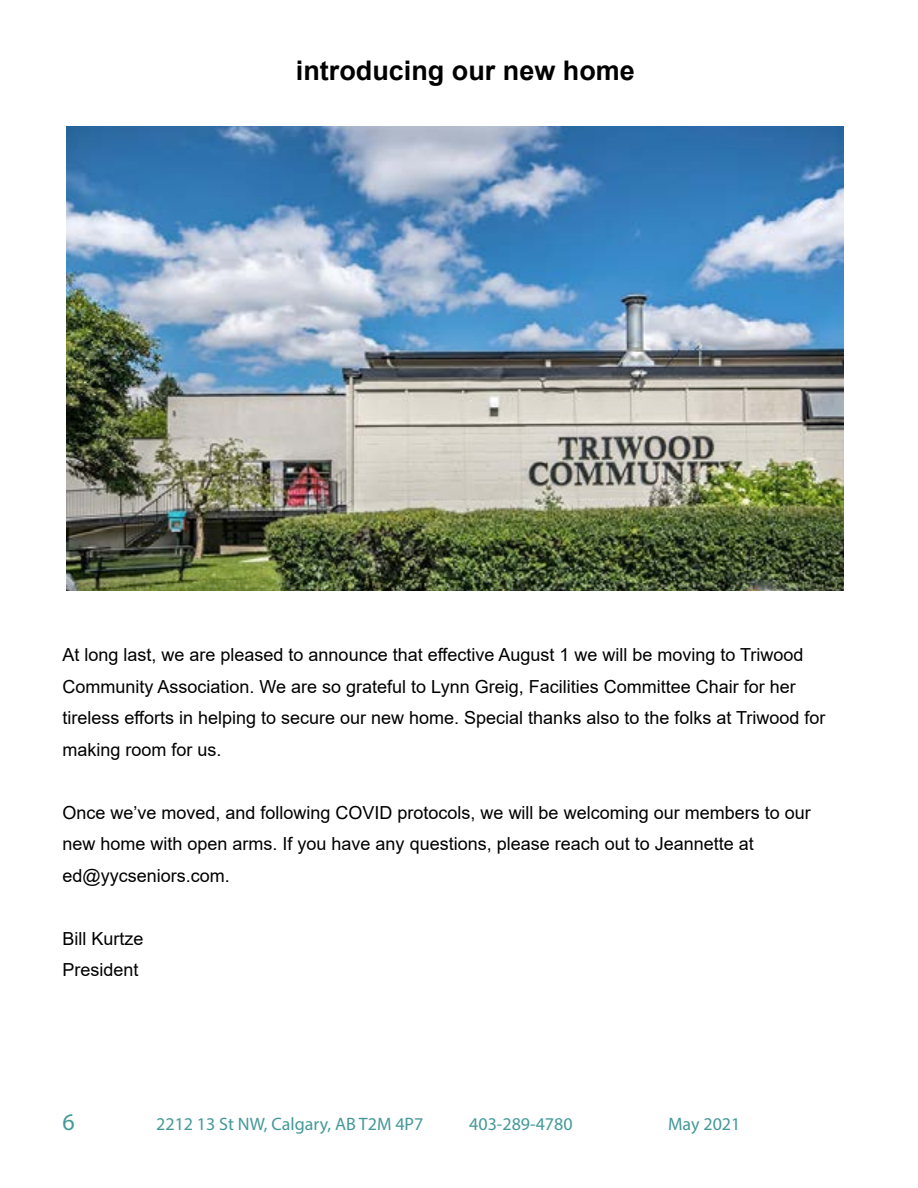
<style>
.page{position:relative;width:918px;height:1188px;background:#fff}
.page>*{position:absolute;margin:0;border:0;box-sizing:border-box;transform-origin:0 0}
.t1{font:700 27px "Arial";color:#000}
.t2{font:24px "Myriad Pro";color:#449998}
.t3{font:18px/31.5px "Arial";color:#000}
.t4{font:18px "Myriad Pro";color:#449998}
</style>
<div class="page">
<img style="left:66px;top:126px;width:777px;height:464px">
<h1 class="t1" style="left:296px;top:52px;width:341px">introducing our new home</h1>
<p class="t3" style="left:63px;top:639px;width:764px">At long last, we are pleased to announce that effective August 1 we will be moving to Triwood Community Association. We are so grateful to Lynn Greig, Facilities Committee Chair for her tireless efforts in helping to secure our new home. Special thanks also to the folks at Triwood for making room for us.</p>
<p class="t3" style="left:63px;top:796px;width:750px">Once we’ve moved, and following COVID protocols, we will be welcoming our members to our new home with open arms. If you have any questions, please reach out to Jeannette at ed@yycseniors.com.</p>
<p class="t3" style="left:63px;top:922px;width:83px">Bill Kurtze<br>President</p>
<h2 class="t2" style="left:63px;top:1107px;width:14px">6</h2>
<p class="t4" style="left:156px;top:1113px;width:269px">2212 13 St NW, Calgary, AB T2M 4P7</p>
<p class="t4" style="left:469px;top:1113px;width:105px">403-289-4780</p>
<p class="t4" style="left:668px;top:1113px;width:74px">May 2021</p>
</div>
